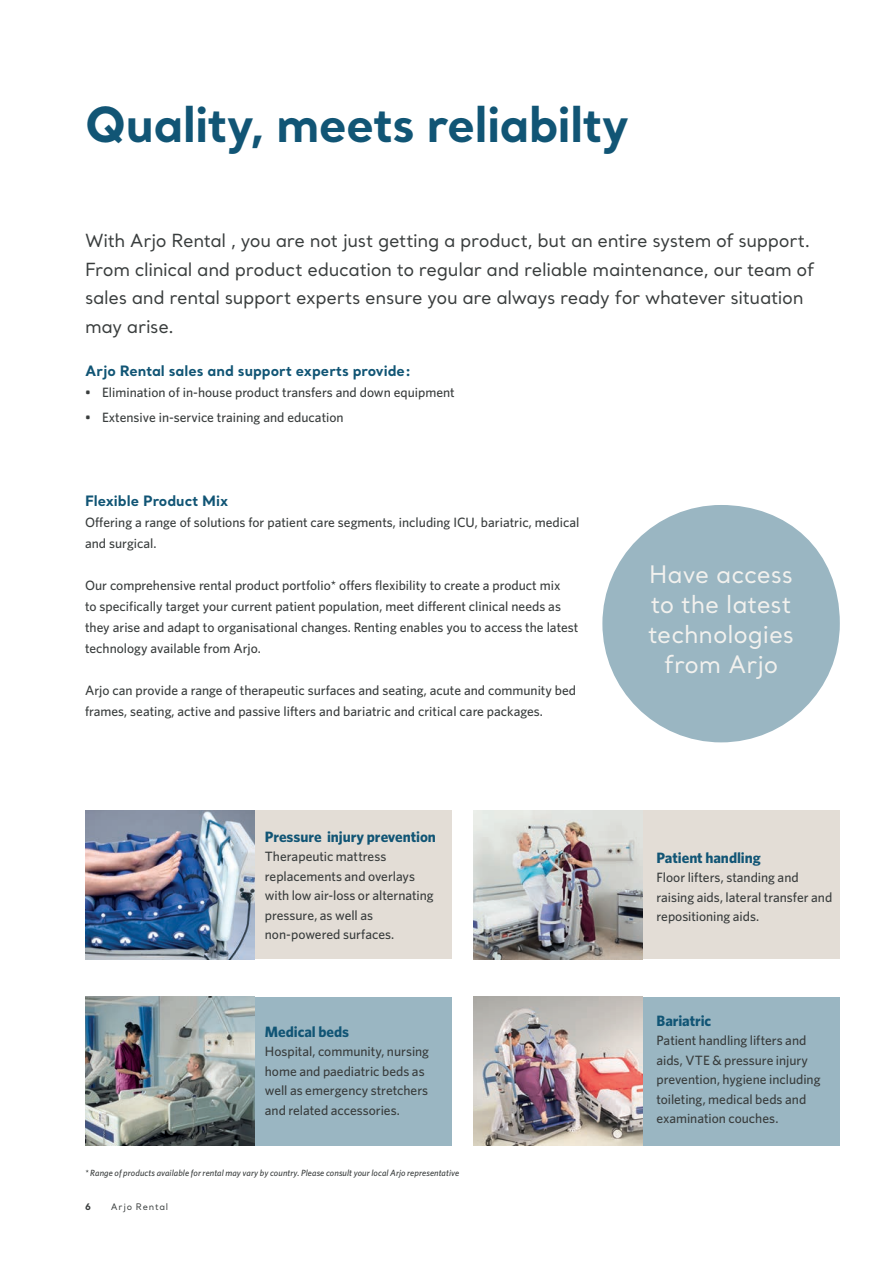
<style>
.page{position:relative;width:893px;height:1263px;background:#fff}
.page>*{position:absolute;margin:0;border:0;box-sizing:border-box;transform-origin:0 0}
.t1{font:700 48px "Santral";letter-spacing:-.015em;color:#115575}
.t2{font:24px/30px "Santral";letter-spacing:-.01em;color:#f2f1ee;text-align:center}
.t3{font:18px/28.5px "Santral";letter-spacing:-.02em;color:#393d3d}
.t4{font:700 15px "Whitney";letter-spacing:-.005em;color:#115575}
.t5{font:700 14.25px "Santral";color:#115575}
.t6{font:500 13.5px/19.5px "Whitney";color:#393d3d}
.t7{font:italic 500 9px "Whitney";letter-spacing:.01em;color:#393d3d}
.t8{font:9px "Santral";letter-spacing:.09em;color:#393d3d}
.t9{font:700 9px "Santral";color:#393d3d}
</style>
<div class="page">
<div style="left:85px;top:810px;width:367px;height:149px;background:#e3ddd6"></div>
<div style="left:473px;top:810px;width:367px;height:149px;background:#e3ddd6"></div>
<div style="left:85px;top:997px;width:367px;height:149px;background:#9ab6c2"></div>
<div style="left:473px;top:997px;width:367px;height:149px;background:#9ab6c2"></div>
<img style="left:85px;top:810px;width:170px;height:149px">
<img style="left:473px;top:810px;width:170px;height:149px">
<img style="left:85px;top:997px;width:170px;height:149px">
<img style="left:473px;top:997px;width:170px;height:149px">
<div style="left:602px;top:505px;width:238px;height:237px;background:#9ab6c2;border-radius:50%"></div>
<h1 class="t1" style="left:85px;top:92px;width:545px">Quality, meets reliabilty</h1>
<p class="t3" style="left:85px;top:226px;width:731px">With Arjo Rental , you are not just getting a product, but an entire system of support.<br>From clinical and product education to regular and reliable maintenance, our team of sales and rental support experts ensure you are always ready for whatever situation may arise.</p>
<p class="t5" style="left:85px;top:361px;width:328px">Arjo Rental sales and support experts provide:</p>
<p class="t6" style="left:85px;top:382px;width:371px">• Elimination of in-house product transfers and down equipment</p>
<p class="t6" style="left:85px;top:407px;width:260px">• Extensive in-service training and education</p>
<p class="t5" style="left:85px;top:491px;width:145px">Flexible Product Mix</p>
<p class="t6" style="left:85px;top:511px;width:496px;line-height:21px">Offering a range of solutions for patient care segments, including ICU, bariatric, medical and surgical.</p>
<p class="t6" style="left:85px;top:574px;width:495px;line-height:21px">Our comprehensive rental product portfolio* offers flexibility to create a product mix<br>to specifically target your current patient population, meet different clinical needs as they arise and adapt to organisational changes. Renting enables you to access the latest technology available from Arjo.</p>
<p class="t6" style="left:85px;top:679px;width:492px;line-height:21px">Arjo can provide a range of therapeutic surfaces and seating, acute and community bed frames, seating, active and passive lifters and bariatric and critical care packages.</p>
<p class="t4" style="left:265px;top:826px;width:173px">Pressure injury prevention</p>
<p class="t6" style="left:265px;top:846px;width:170px">Therapeutic mattress replacements and overlays with low air-loss or alternating pressure, as well as non-powered surfaces.</p>
<p class="t4" style="left:265px;top:1021px;width:86px">Medical beds</p>
<p class="t6" style="left:265px;top:1041px;width:166px">Hospital, community, nursing home and paediatric beds as well as emergency stretchers and related accessories.</p>
<p class="t7" style="left:85px;top:1167px;width:376px">* Range of products available for rental may vary by country. Please consult your local Arjo representative</p>
<p class="t9" style="left:85px;top:1200px;width:7px">6</p>
<p class="t8" style="left:111px;top:1201px;width:59px">Arjo Rental</p>
<h2 class="t2" style="left:648px;top:559px;width:148px">Have access to the latest technologies from Arjo</h2>
<p class="t4" style="left:656px;top:847px;width:106px">Patient handling</p>
<p class="t6" style="left:656px;top:868px;width:177px">Floor lifters, standing and raising aids, lateral transfer and repositioning aids.</p>
<p class="t4" style="left:656px;top:1010px;width:56px">Bariatric</p>
<p class="t6" style="left:656px;top:1030px;width:166px">Patient handling lifters and aids, VTE &amp; pressure injury prevention, hygiene including toileting, medical beds and examination couches.</p>
</div>
